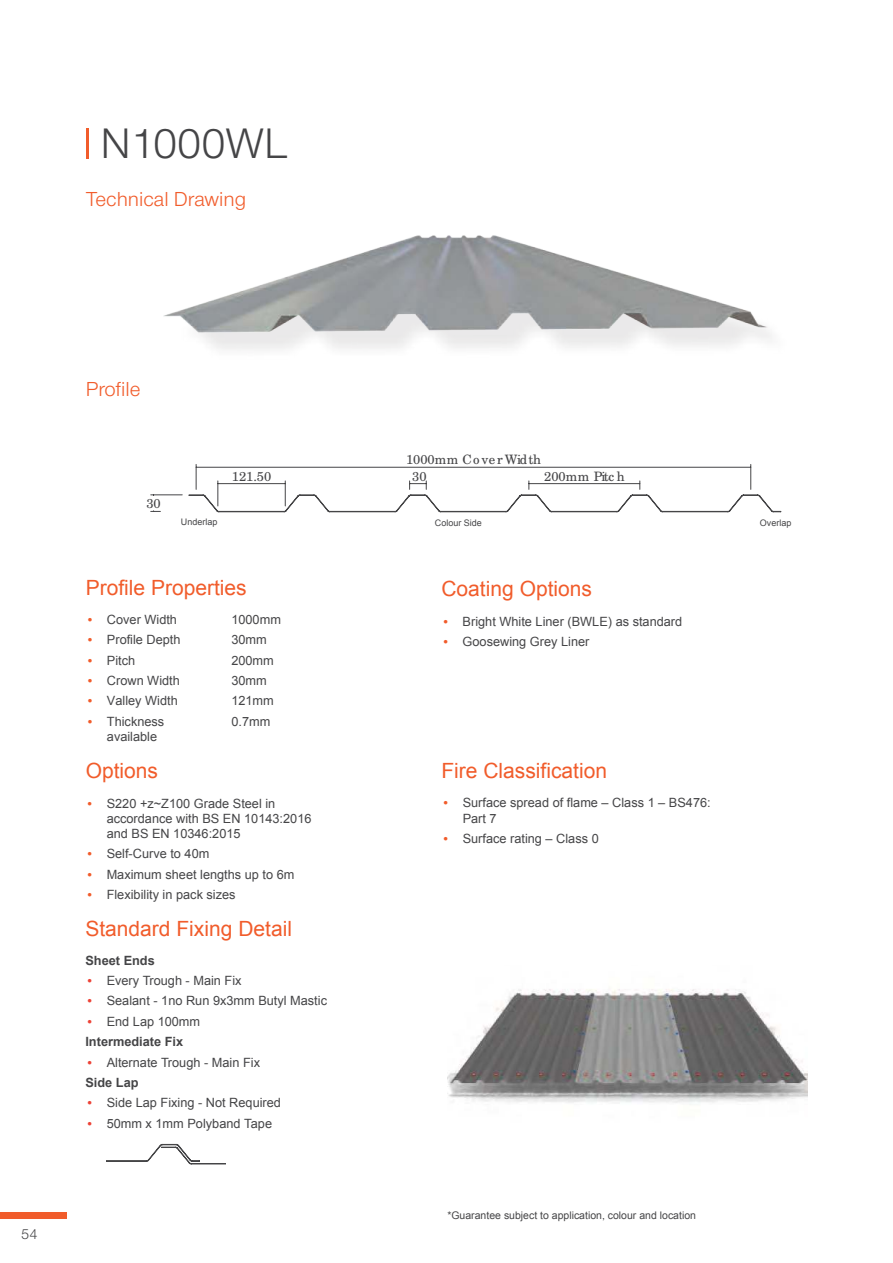
<style>
.page{position:relative;width:893px;height:1263px;background:#fff}
.page>*{position:absolute;margin:0;border:0;box-sizing:border-box;transform-origin:0 0}
.t1{font:44.25px "Nimbus Sans Novus T";color:#454547}
.t2{font:21px "Arial";color:#f15c2b}
.t3{font:21px "Nimbus Sans Novus T";color:#f15c2b}
.t4{font:15px "Nimbus Sans Novus T";color:#454547}
.t5{font:12.9px "New Century Schlbk";color:#454547}
.t6{font:12.75px/20.4px "Arial";color:#454547}
.t7{font:700 12.75px/20.4px "Arial";color:#454547}
.t8{font:10.5px "Arial";color:#454547}
.t9{font:9px "Arial";color:#454547}
.s1{font-family:"Nimbus Sans Novus T";color:#f15c2b}
.s2{font-family:"Nimbus Sans Novus T";color:#ed4337}
.s3{font-family:"Nimbus Sans Novus T";font-weight:400;color:#ed4337}
.s4{font-weight:400}
.s5{font-weight:700}
</style>
<div class="page">
<img style="left:164px;top:235px;width:608px;height:115px">
<hr style="left:151px;top:494px;width:31px;height:1px;background:#454547">
<svg style="left:188px;top:464px;width:594px;height:49px"></svg>
<hr style="left:86px;top:128px;width:2px;height:31px;background:#f15c2b">
<div style="left:0;top:1212px;width:66px;height:6px;background:#f15c2b"></div>
<img style="left:447px;top:989px;width:361px;height:114px">
<svg style="left:107px;top:1143px;width:119px;height:22px"></svg>
<h1 class="t1" style="left:101px;top:127px;width:189px">N1000WL</h1>
<h2 class="t3" style="left:86px;top:192px;width:162px">Technical Drawing</h2>
<p class="t4" style="left:21px;top:1229px;width:18px">54</p>
<h2 class="t3" style="left:86px;top:382px;width:56px">Profile</h2>
<p class="t5" style="left:146px;top:496px;width:16px">30</p>
<p class="t5" style="left:406px;top:452px;width:136px">1000mm Co ve r Width</p>
<p class="t5" style="left:232px;top:469px;width:41px">121.50</p>
<p class="t5" style="left:412px;top:469px;width:16px">30</p>
<p class="t5" style="left:544px;top:469px;width:82px">200mm Pitc h</p>
<p class="t9" style="left:181px;top:516px;width:38px">Underlap</p>
<p class="t9" style="left:435px;top:517px;width:49px">Colour Side</p>
<p class="t9" style="left:760px;top:516px;width:33px">Overlap</p>
<h2 class="t2" style="left:86px;top:574px;width:163px">Profile Properties</h2>
<p class="t6" style="left:86px;top:609px;width:93px"><span class="s1">•</span> Cover Width</p>
<p class="t6" style="left:86px;top:630px;width:96px"><span class="s1">•</span> Profile Depth</p>
<p class="t6" style="left:86px;top:650px;width:51px"><span class="s1">•</span> Pitch</p>
<p class="t6" style="left:86px;top:670px;width:96px"><span class="s1">•</span> Crown Width</p>
<p class="t6" style="left:86px;top:691px;width:94px"><span class="s1">•</span> Valley Width</p>
<p class="t6" style="left:107px;top:714px;width:59px;line-height:15.3px;text-indent:-21px"><span class="s1">•</span> Thickness available</p>
<p class="t6" style="left:231px;top:609px;width:51px">1000mm<br>30mm<br>200mm<br>30mm<br>121mm<br>0.7mm</p>
<h2 class="t2" style="left:86px;top:757px;width:74px">Options</h2>
<p class="t6" style="left:107px;top:796px;width:206px;line-height:15px;text-indent:-21px"><span class="s1">•</span> S220 +z~Z100 Grade Steel in accordance with BS EN 10143:2016 and BS EN 10346:2015</p>
<p class="t6" style="left:85px;top:843px;width:125px"><span class="s1">•</span> Self-Curve to 40m</p>
<p class="t6" style="left:85px;top:864px;width:211px"><span class="s1">•</span> Maximum sheet lengths up to 6m</p>
<p class="t6" style="left:85px;top:884px;width:152px"><span class="s1">•</span> Flexibility in pack sizes</p>
<h2 class="t2" style="left:85px;top:914px;width:208px">Standard Fixing Detail</h2>
<p class="t7" style="left:85px;top:950px;width:71px">Sheet Ends</p>
<p class="t6" style="left:85px;top:970px;width:158px"><span class="s2">•</span> Every Trough - Main Fix</p>
<p class="t6" style="left:85px;top:991px;width:243px"><span class="s2">•</span> Sealant - 1no Run 9x3mm Butyl Mastic</p>
<p class="t7" style="left:85px;top:1011px;width:116px"><span class="s3">•</span> <span class="s4">End Lap 100mm<br></span>Intermediate Fix</p>
<p class="t6" style="left:85px;top:1052px;width:176px"><span class="s2">•</span> Alternate Trough - Main Fix<br><span class="s5">Side Lap</span></p>
<p class="t6" style="left:85px;top:1093px;width:197px"><span class="s2">•</span> Side Lap Fixing - Not Required</p>
<p class="t6" style="left:85px;top:1113px;width:188px"><span class="s2">•</span> 50mm x 1mm Polyband Tape</p>
<h2 class="t2" style="left:441px;top:575px;width:152px">Coating Options</h2>
<p class="t6" style="left:441px;top:611px;width:242px"><span class="s1">•</span> Bright White Liner (BWLE) as standard</p>
<p class="t6" style="left:441px;top:631px;width:150px"><span class="s1">•</span> Goosewing Grey Liner</p>
<h2 class="t2" style="left:441px;top:757px;width:167px">Fire Classification</h2>
<p class="t6" style="left:463px;top:795px;width:250px;line-height:15.3px;text-indent:-21px"><span class="s1">•</span> Surface spread of flame – Class 1 – BS476:<br>Part 7</p>
<p class="t6" style="left:441px;top:828px;width:159px"><span class="s1">•</span> Surface rating – Class 0</p>
<p class="t8" style="left:447px;top:1208px;width:250px">*Guarantee subject to application, colour and location</p>
</div>
